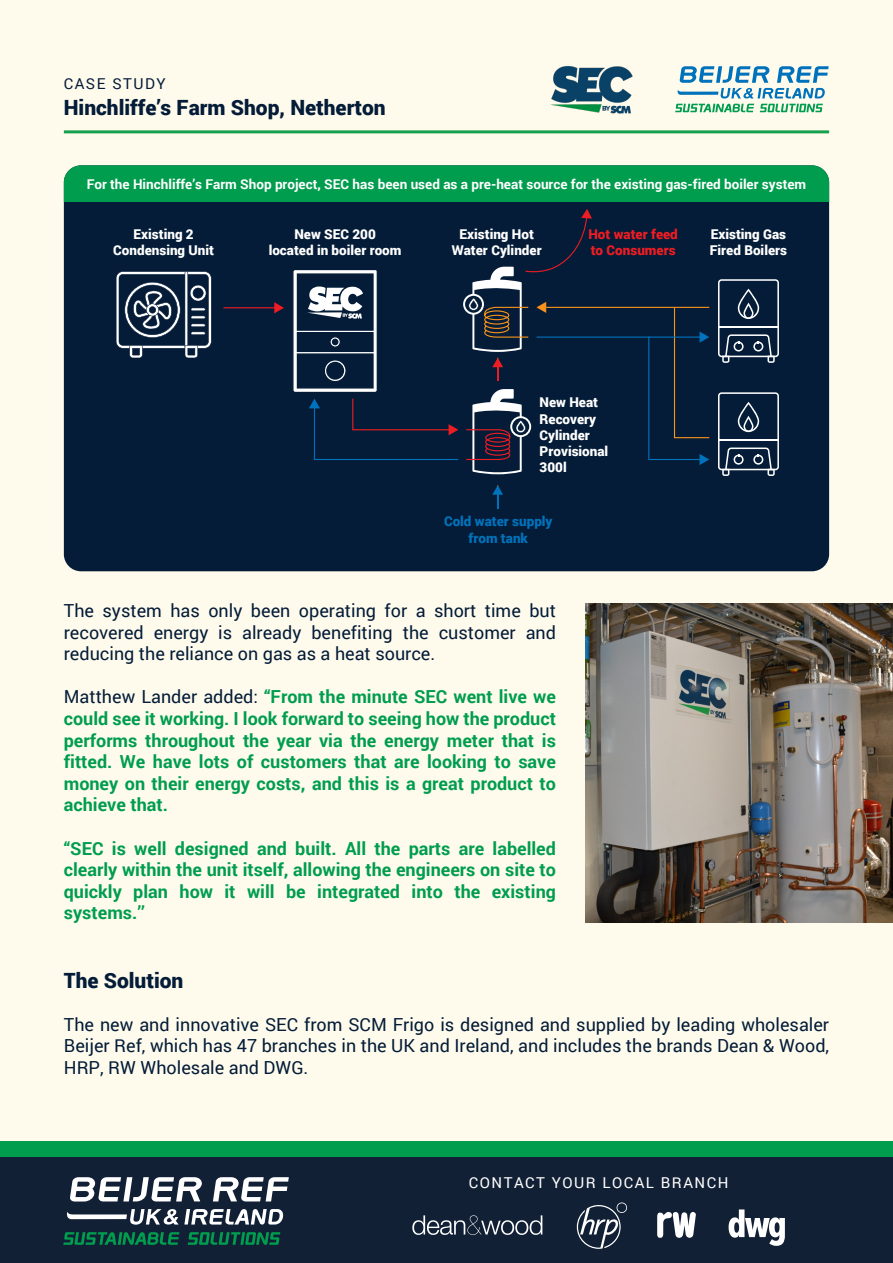
<style>
.page{position:relative;width:893px;height:1263px;background:#fefbed}
.page>*{position:absolute;margin:0;border:0;box-sizing:border-box;transform-origin:0 0}
.t1{font:900 21px "Roboto";color:#041c37}
.t2{font:700 18px/21.6px "Roboto";color:#009d4e;text-align:justify}
.t3{font:18px/21.6px "Roboto";color:#041c37;text-align:justify}
.t4{font:15px "Roboto";letter-spacing:.1em;color:#fff}
.t5{font:15px "Roboto";letter-spacing:.1em;color:#041c37}
.t6{font:900 13.5px/16.2px "Roboto";color:#fff;text-align:center}
.t7{font:700 13.5px "Roboto";color:#fff}
.t8{font:900 13.5px/16.2px "Roboto";color:#ee1d23}
.t9{font:900 13.5px/16.2px "Roboto";color:#0072bc;text-align:center}
.s1{font-weight:400;color:#041c37}
</style>
<div class="page">
<div style="left:0;top:1141px;width:893px;height:16px;background:#009d4e"></div>
<div style="left:0;top:1157px;width:893px;height:106px;background:#122035"></div>
<svg style="left:70px;top:1177px;width:219px;height:24px"></svg>
<svg style="left:66px;top:1209px;width:217px;height:16px"></svg>
<svg style="left:63px;top:1232px;width:116px;height:13px"></svg>
<svg style="left:188px;top:1232px;width:92px;height:13px"></svg>
<svg style="left:577px;top:1202px;width:50px;height:47px"></svg>
<svg style="left:412px;top:1215px;width:130px;height:20px"></svg>
<svg style="left:657px;top:1212px;width:39px;height:26px"></svg>
<svg style="left:729px;top:1209px;width:56px;height:37px"></svg>
<svg style="left:675px;top:66px;width:154px;height:46px"></svg>
<hr style="left:64px;top:130px;width:765px;height:3px;background:#16a14e">
<img style="left:550px;top:66px;width:83px;height:48px">
<img style="left:586px;top:603px;width:307px;height:319px">
<div style="left:64px;top:165px;width:765px;height:406px;background:#041c37;border-radius:17px"></div>
<div style="left:64px;top:165px;width:765px;height:37px;background:#009d4e"></div>
<svg style="left:116px;top:271px;width:96px;height:87px"></svg>
<svg style="left:492px;top:485px;width:11px;height:23px"></svg>
<svg style="left:718px;top:279px;width:61px;height:84px"></svg>
<hr style="left:719px;top:326px;width:59px;height:1px;background:#fff">
<svg style="left:718px;top:392px;width:61px;height:84px"></svg>
<hr style="left:719px;top:439px;width:59px;height:2px;background:#fff">
<hr style="left:223px;top:307px;width:53px;height:1px;background:#ee1d23">
<svg style="left:274px;top:302px;width:10px;height:11px"></svg>
<svg style="left:293px;top:209px;width:417px;height:265px"></svg>
<p class="t5" style="left:64px;top:74px;width:103px">CASE STUDY</p>
<p class="t1" style="left:64px;top:92px;width:323px">Hinchliffe’s Farm Shop, Netherton</p>
<p class="t7" style="left:87px;top:175px;width:721px">For the Hinchliffe’s Farm Shop project, SEC has been used as a pre-heat source for the existing gas-fired boiler system</p>
<p class="t6" style="left:113px;top:225px;width:102px">Existing 2<br>Condensing Unit</p>
<p class="t6" style="left:269px;top:225px;width:134px">New SEC 200<br>located in boiler room</p>
<p class="t6" style="left:452px;top:225px;width:91px">Existing Hot<br>Water Cylinder</p>
<p class="t6" style="left:710px;top:225px;width:79px;text-align:left">Existing Gas<br>Fired Boilers</p>
<p class="t8" style="left:588px;top:225px;width:91px">Hot water feed to Consumers</p>
<p class="t6" style="left:540px;top:394px;width:70px;text-align:left">New Heat<br>Recovery<br>Cylinder<br>Provisional<br>300l</p>
<p class="t9" style="left:444px;top:513px;width:110px">Cold water supply from tank</p>
<p class="t3" style="left:64px;top:599px;width:494px">The system has only been operating for a short time but recovered energy is already benefiting the customer and reducing the reliance on gas as a heat source.</p>
<p class="t2" style="left:64px;top:685px;width:494px"><span class="s1">Matthew Lander added:</span> “From the minute SEC went live we could see it working. I look forward to seeing how the product performs throughout the year via the energy meter that is fitted. We have lots of customers that are looking to save money on their energy costs, and this is a great product to achieve that.</p>
<p class="t2" style="left:64px;top:837px;width:494px">“SEC is well designed and built. All the parts are labelled clearly within the unit itself, allowing the engineers on site to quickly plan how it will be integrated into the existing systems.’’</p>
<p class="t1" style="left:64px;top:965px;width:121px">The Solution</p>
<p class="t3" style="left:64px;top:1013px;width:767px">The new and innovative SEC from SCM Frigo is designed and supplied by leading wholesaler Beijer Ref, which has 47 branches in the UK and Ireland, and includes the brands Dean &amp; Wood, HRP, RW Wholesale and DWG.</p>
<p class="t4" style="left:469px;top:1172px;width:261px">CONTACT YOUR LOCAL BRANCH</p>
</div>
